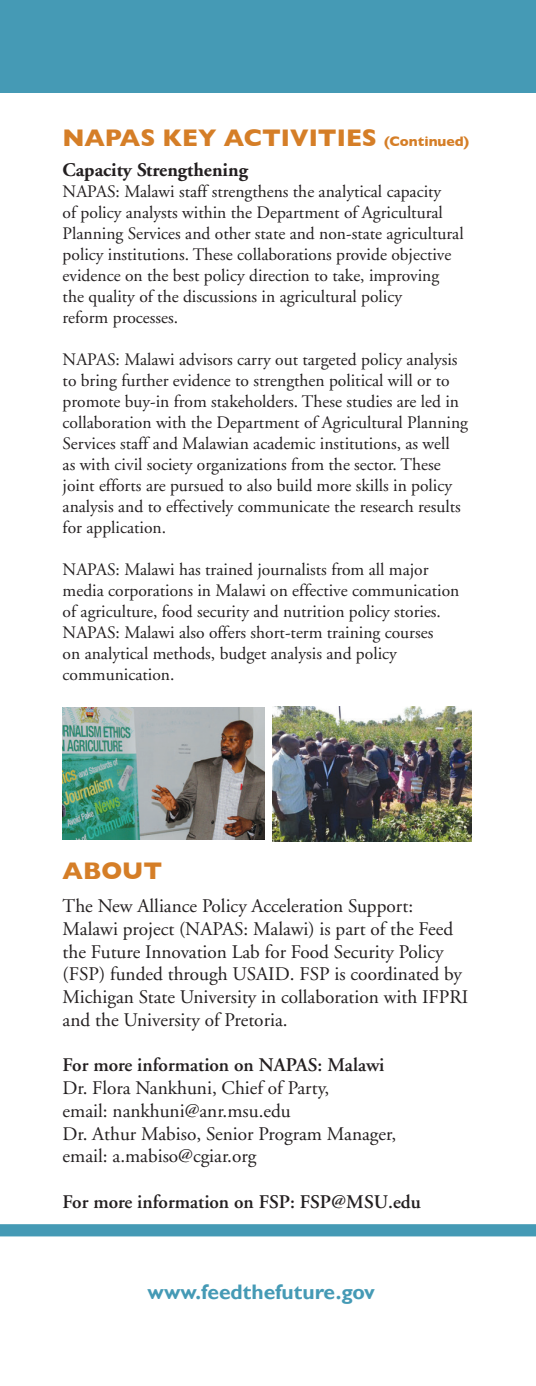
<style>
.page{position:relative;width:536px;height:1386px;background:#fff}
.page>*{position:absolute;margin:0;border:0;box-sizing:border-box;transform-origin:0 0}
.t1{font:700 24.5px "Gill Sans";color:#d57e27}
.t2{font:700 21px "Gill Sans";color:#459ab5}
.t3{font:19.25px/22.8px "Adobe Garamond";color:#231f20}
.t4{font:600 19.25px "Adobe Garamond";color:#231f20}
.t5{font:700 19.25px "Adobe Garamond";color:#231f20}
.t6{font:17.5px/21px "Adobe Garamond";color:#231f20}
.s1{font-size:14px}
</style>
<div class="page">
<div style="left:0;top:0;width:536px;height:93px;background:#459ab5"></div>
<div style="left:0;top:1224px;width:536px;height:12px;background:#459ab5"></div>
<img style="left:63px;top:707px;width:201px;height:133px">
<img style="left:272px;top:707px;width:199px;height:134px">
<p class="t1" style="left:63px;top:118px;width:408px">NAPAS KEY ACTIVITIES <span class="s1">(Continued)</span></p>
<p class="t5" style="left:63px;top:159px;width:187px">Capacity Strengthening</p>
<p class="t6" style="left:63px;top:181px;width:402px">NAPAS: Malawi staff strengthens the analytical capacity<br>of policy analysts within the Department of Agricultural Planning Services and other state and non-state agricultural policy institutions. These collaborations provide objective evidence on the best policy direction to take, improving the quality of the discussions in agricultural policy<br>reform processes.</p>
<p class="t6" style="left:63px;top:349px;width:407px">NAPAS: Malawi advisors carry out targeted policy analysis to bring further evidence to strengthen political will or to promote buy-in from stakeholders. These studies are led in collaboration with the Department of Agricultural Planning Services staff and Malawian academic institutions, as well<br>as with civil society organizations from the sector. These joint efforts are pursued to also build more skills in policy analysis and to effectively communicate the research results for application.</p>
<p class="t6" style="left:63px;top:559px;width:398px">NAPAS: Malawi has trained journalists from all major media corporations in Malawi on effective communication of agriculture, food security and nutrition policy stories.<br>NAPAS: Malawi also offers short-term training courses<br>on analytical methods, budget analysis and policy communication.</p>
<p class="t1" style="left:63px;top:851px;width:101px">ABOUT</p>
<p class="t3" style="left:63px;top:895px;width:407px">The New Alliance Policy Acceleration Support:<br>Malawi project (NAPAS: Malawi) is part of the Feed the Future Innovation Lab for Food Security Policy (FSP) funded through USAID. FSP is coordinated by Michigan State University in collaboration with IFPRI and the University of Pretoria.</p>
<p class="t4" style="left:63px;top:1055px;width:323px">For more information on NAPAS: Malawi</p>
<p class="t3" style="left:63px;top:1077px;width:268px">Dr. Flora Nankhuni, Chief of Party, email: nankhuni@anr.msu.edu</p>
<p class="t3" style="left:63px;top:1123px;width:335px">Dr. Athur Mabiso, Senior Program Manager, email: a.mabiso@cgiar.org</p>
<p class="t4" style="left:63px;top:1191px;width:359px">For more information on FSP: FSP@MSU.edu</p>
<p class="t2" style="left:147px;top:1280px;width:229px">www.feedthefuture.gov</p>
</div>
